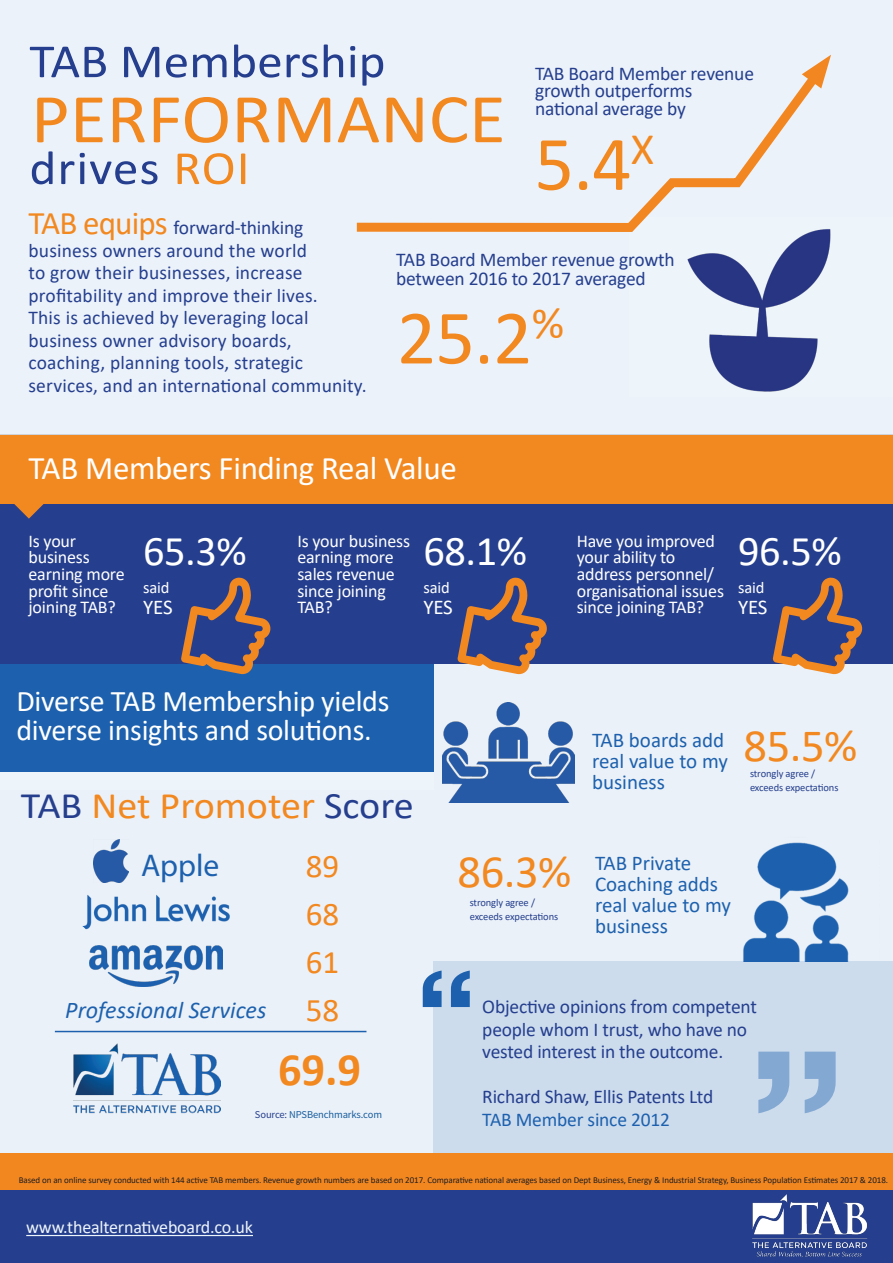
<style>
.page{position:relative;width:893px;height:1263px;background:#fff}
.page>*{position:absolute;margin:0;border:0;box-sizing:border-box;transform-origin:0 0}
.t1{font:77.7px "Calibri";color:#f28820}
.t2{font:70.5px "Calibri";color:#f28820;scale:1.07 1}
.t3{font:48px "Calibri";color:#253f8e;scale:1.07 1}
.t4{font:48px "Calibri";letter-spacing:.02em;color:#253f8e;scale:1.07 1}
.t5{font:46.5px "Calibri";color:#f28820}
.t6{font:700 46.5px "Calibri";color:#f28820}
.t7{font:42.45px "Calibri";color:#fff}
.t8{font:37.5px "Calibri";color:#f28820;scale:1.07 1}
.t9{font:33px "Calibri";letter-spacing:-.01em;color:#fff}
.t10{font:33px "Calibri";color:#f28820}
.t11{font:31.5px "Myriad Pro";color:#1d61ae}
.t12{font:30px/29.1px "Calibri";letter-spacing:-.01em;color:#fff}
.t13{font:italic 24px "Calibri";color:#1d61ae}
.t14{font:21px/21px "Calibri";color:#1d61ae}
.t15{font:21px "Calibri";letter-spacing:-.015em;color:#fff}
.t16{font:19.5px/22.5px "Calibri";letter-spacing:.01em;color:#253f8e}
.t17{font:19.5px/17.2px "Calibri";letter-spacing:-.01em;color:#253f8e}
.t18{font:19.5px "Calibri";letter-spacing:-.01em;color:#1d61ae}
.t19{font:18px/16.5px "Calibri";letter-spacing:-.01em;color:#fff}
.t20{font:18px "Calibri";letter-spacing:-.01em;color:#edf4fa}
.t21{font:16.5px "Calibri";letter-spacing:-.01em;color:#fff}
.t22{font:10.5px "Calibri";letter-spacing:-.01em;color:#253f8e}
.t23{font:10.5px "Source Sans Pro";letter-spacing:-.01em;color:#175d9e}
.t24{font:9px "Calibri";letter-spacing:-.01em;color:#231f20}
.s1{color:#f28820}
.s2{font-size:33px;color:#f28820}
.s3{color:#253f8e}
</style>
<div class="page">
<div style="left:0;top:664px;width:893px;height:599px;background:#ebf1f8"></div>
<div style="left:0;top:0;width:893px;height:435px;background:#ecf2fa"></div>
<div style="left:630px;top:218px;width:263px;height:179px;background:#edf4fa"></div>
<img style="left:687px;top:236px;width:144px;height:156px">
<div style="left:348px;top:58px;width:484px;height:178px;background:#ecf2fa"></div>
<svg style="left:802px;top:55px;width:29px;height:34px"></svg>
<div style="left:434px;top:961px;width:459px;height:193px;background:#cddced"></div>
<div style="left:0;top:664px;width:434px;height:108px;background:#1d61ae"></div>
<div style="left:0;top:503px;width:893px;height:161px;background:#253f8e"></div>
<svg style="left:181px;top:577px;width:90px;height:97px"></svg>
<svg style="left:457px;top:577px;width:90px;height:97px"></svg>
<svg style="left:772px;top:577px;width:90px;height:97px"></svg>
<div style="left:0;top:435px;width:893px;height:69px;background:#f28820"></div>
<svg style="left:14px;top:504px;width:30px;height:15px"></svg>
<div style="left:0;top:1176px;width:893px;height:87px;background:#253f8e"></div>
<hr style="left:26px;top:1235px;width:227px;height:1px;background:#edf4fa">
<div style="left:0;top:1153px;width:893px;height:37px;background:#f28720"></div>
<svg style="left:423px;top:970px;width:47px;height:37px"></svg>
<svg style="left:758px;top:1051px;width:78px;height:62px"></svg>
<img style="left:743px;top:842px;width:106px;height:119px">
<img style="left:82px;top:871px;width:148px;height:116px">
<img style="left:90px;top:946px;width:133px;height:40px">
<img style="left:73px;top:1043px;width:148px;height:71px">
<hr style="left:55px;top:1031px;width:311px;height:1px;background:#1d61ae">
<img style="left:753px;top:1194px;width:114px;height:63px">
<img style="left:442px;top:702px;width:132px;height:101px">
<img style="left:93px;top:839px;width:35px;height:44px">
<p class="t3" style="left:29px;top:28px;width:334px">TAB Membership</p>
<p class="t2" style="left:31px;top:70px;width:445px">PERFORMANCE</p>
<p class="t4" style="left:29px;top:135px;width:207px">drives <span class="s1">ROI</span></p>
<p class="t16" style="left:28px;top:216px;width:291px"><span class="s2">TAB equips</span> forward-thinking business owners around the world to grow their businesses, increase profitability and improve their lives.</p>
<p class="t16" style="left:28px;top:306px;width:340px">This is achieved by leveraging local business owner advisory boards, coaching, planning tools, strategic services, and an international community.</p>
<p class="t17" style="left:535px;top:65px;width:220px">TAB Board Member revenue growth outperforms national average by</p>
<p class="t1" style="left:535px;top:110px;width:121px">5.4<sup>X</sup></p>
<p class="t17" style="left:396px;top:250px;width:280px;line-height:19px">TAB Board Member revenue growth between 2016 to 2017 averaged</p>
<p class="t1" style="left:397px;top:284px;width:169px">25.2<sup>%</sup></p>
<p class="t9" style="left:28px;top:445px;width:430px">TAB Members Finding Real Value</p>
<p class="t19" style="left:28px;top:532px;width:98px">Is your business earning more profit since joining TAB?</p>
<p class="t19" style="left:297px;top:532px;width:114px">Is your business earning more sales revenue since joining<br>TAB?</p>
<p class="t19" style="left:577px;top:532px;width:149px">Have you improved your ability to address personnel/ organisational issues since joining TAB?</p>
<p class="t7" style="left:143px;top:522px;width:105px">65.3%</p>
<p class="t7" style="left:423px;top:522px;width:105px">68.1%</p>
<p class="t7" style="left:738px;top:522px;width:105px">96.5%</p>
<p class="t21" style="left:143px;top:576px;width:28px">said</p>
<p class="t15" style="left:143px;top:593px;width:31px">YES</p>
<p class="t21" style="left:423px;top:576px;width:28px">said</p>
<p class="t15" style="left:423px;top:593px;width:31px">YES</p>
<p class="t21" style="left:738px;top:576px;width:28px">said</p>
<p class="t15" style="left:738px;top:593px;width:31px">YES</p>
<p class="t12" style="left:16px;top:685px;width:375px">Diverse TAB Membership yields diverse insights and solutions.</p>
<p class="t8" style="left:21px;top:780px;width:369px"><span class="s3">TAB</span> Net Promoter <span class="s3">Score</span></p>
<p class="t11" style="left:141px;top:846px;width:80px">Apple</p>
<p class="t10" style="left:306px;top:843px;width:35px">89</p>
<p class="t10" style="left:306px;top:891px;width:35px">68</p>
<p class="t10" style="left:306px;top:939px;width:35px">61</p>
<p class="t10" style="left:306px;top:987px;width:35px">58</p>
<p class="t6" style="left:278px;top:1037px;width:85px">69.9</p>
<p class="t23" style="left:255px;top:1108px;width:129px"><span class="s3">Source:</span> NPSBenchmarks.com</p>
<p class="t13" style="left:65px;top:993px;width:203px">Professional Services</p>
<p class="t14" style="left:592px;top:729px;width:137px">TAB boards add real value to my business</p>
<p class="t5" style="left:744px;top:713px;width:115px">85.5%</p>
<p class="t22" style="left:750px;top:766px;width:67px">strongly agree /</p>
<p class="t22" style="left:750px;top:780px;width:90px">exceeds expectations</p>
<p class="t5" style="left:458px;top:839px;width:115px">86.3%</p>
<p class="t22" style="left:470px;top:895px;width:67px">strongly agree /</p>
<p class="t22" style="left:470px;top:909px;width:90px">exceeds expectations</p>
<p class="t14" style="left:595px;top:852px;width:137px">TAB Private<br>Coaching adds real value to my business</p>
<p class="t17" style="left:482px;top:998px;width:276px">Objective opinions from competent</p>
<p class="t17" style="left:482px;top:1020px;width:266px">people whom I trust, who have no</p>
<p class="t17" style="left:482px;top:1043px;width:243px">vested interest in the outcome.</p>
<p class="t17" style="left:482px;top:1088px;width:232px">Richard Shaw, Ellis Patents Ltd</p>
<p class="t18" style="left:482px;top:1106px;width:189px">TAB Member since 2012</p>
<p class="t24" style="left:19px;top:1173px;width:871px">Based on an online survey conducted with 144 active TAB members. Revenue growth numbers are based on 2017. Comparative national averages based on Dept Business, Energy &amp; Industrial Strategy, Business Population Estimates 2017 &amp; 2018.</p>
<p class="t20" style="left:26px;top:1215px;width:228px">www.thealternativeboard.co.uk</p>
</div>
